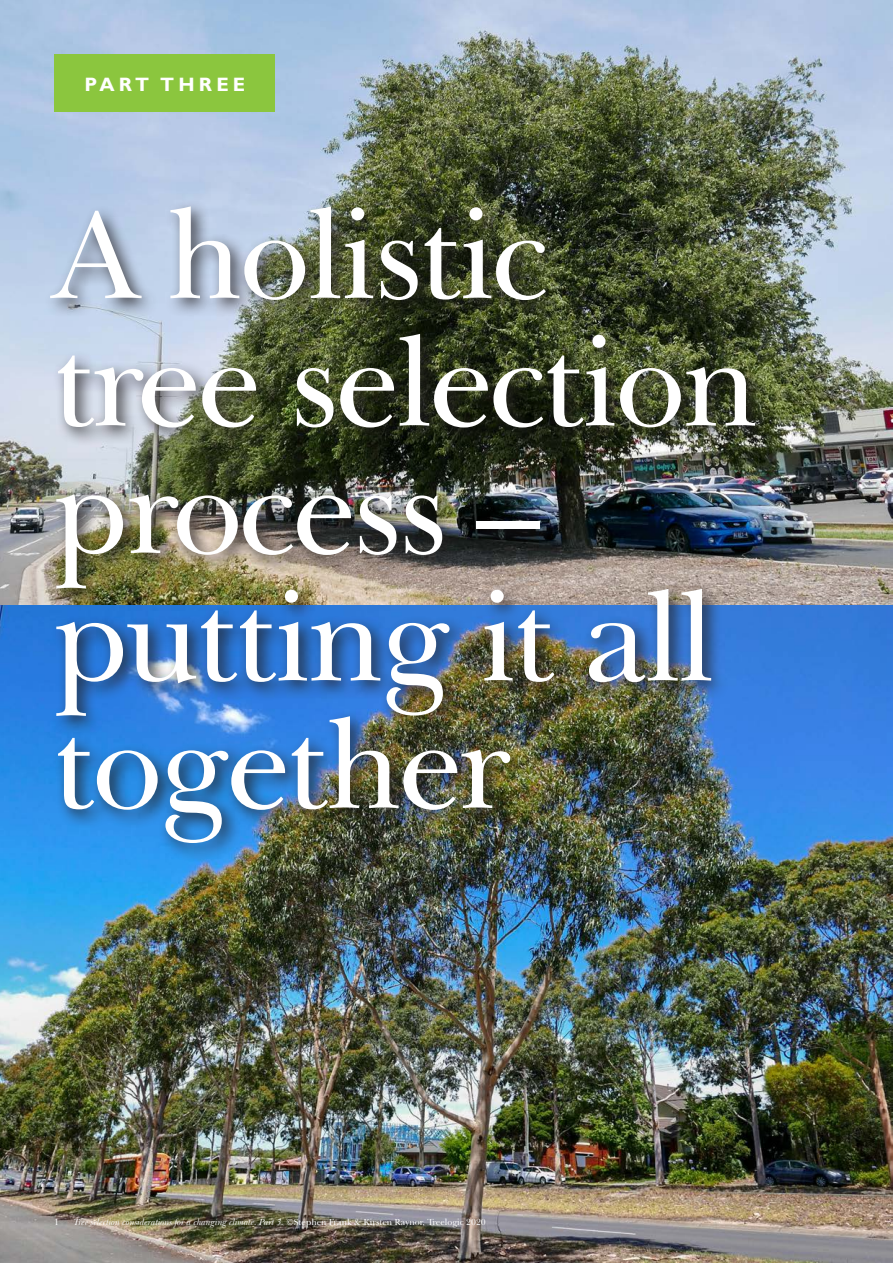
<style>
.page{position:relative;width:893px;height:1263px;background:#fff}
.page>*{position:absolute;margin:0;border:0;box-sizing:border-box;transform-origin:0 0}
.Body_Copy_-_Treelogi{font:127.5px/127.5px "New Baskerville IT Cby BT";letter-spacing:-.025em;color:#fff}
.t1{font:700 19.5px "Gill Sans";letter-spacing:.215em;color:#fff}
.t2{font:italic 9px "New Baskerville IT Cby BT";letter-spacing:-.005em;color:#fff}
.t3{font:9px "New Baskerville IT Cby BT";color:#fff}
.s1{font-style:normal}
</style>
<div class="page">
<img style="left:0;top:0;width:893px;height:1263px">
<div style="left:54px;top:54px;width:220px;height:57px;background:#8bc63e"></div>
<div style="left:43px;top:199px;width:731px;height:664px;background:#231f20;opacity:.86"></div>
<p class="t1" style="left:85px;top:73px;width:162px">PART THREE</p>
<p class="Body_Copy_-_Treelogi" style="left:53px;top:191px;width:706px">A holistic tree selection process – putting it all together</p>
<p class="t3" style="left:54px;top:1217px;width:6px">1</p>
<p class="t2" style="left:74px;top:1217px;width:414px">Tree selection considerations for a changing climate. Part 3. <span class="s1">©Stephen Frank &amp; Kirsten Raynor, Treelogic 2020</span></p>
</div>
